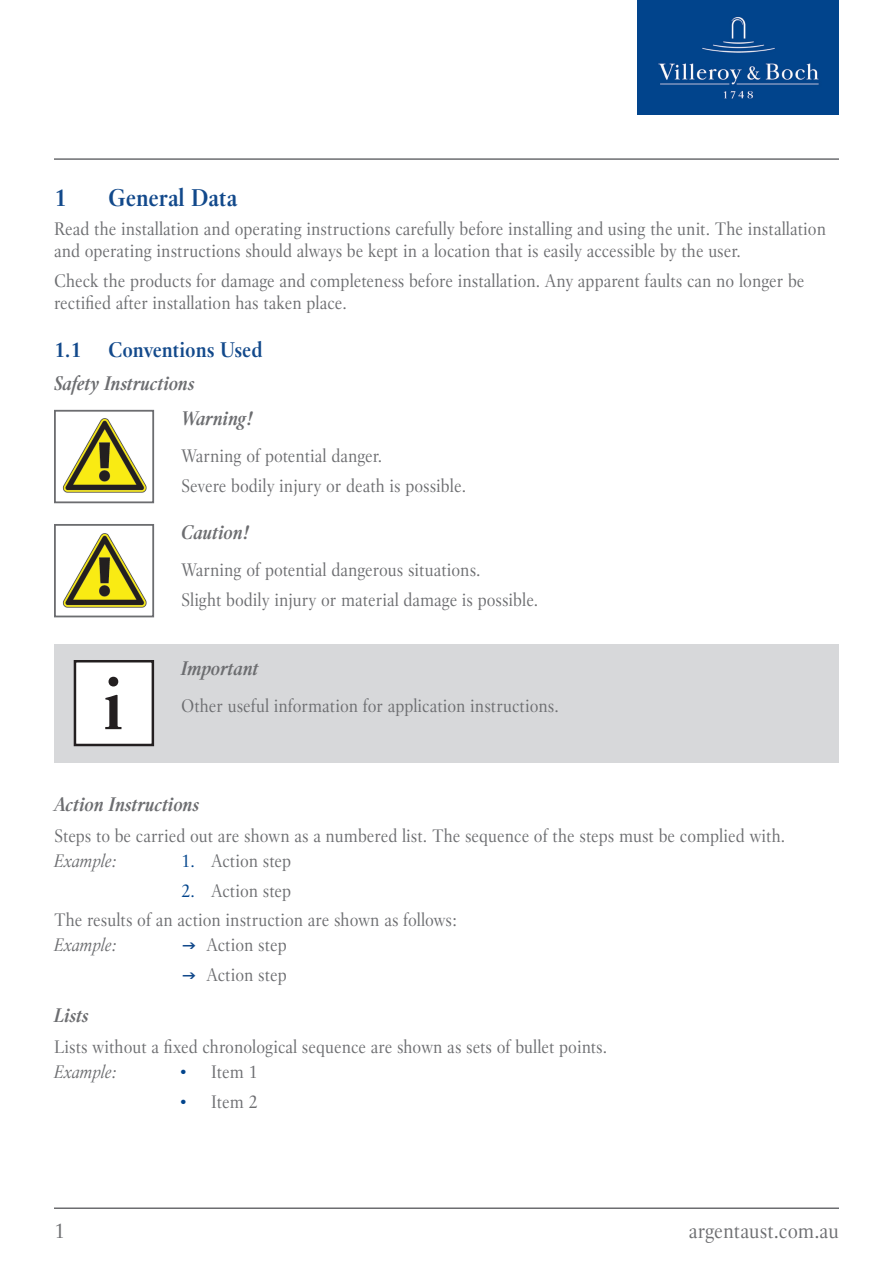
<style>
.page{position:relative;width:893px;height:1263px;background:#fff}
.page>*{position:absolute;margin:0;border:0;box-sizing:border-box;transform-origin:0 0}
.t1{font:700 72.75px "Villeroy Boch";color:#231f20}
.t2{font:700 24px "Villeroy Boch";color:#12498b}
.t3{font:21px "Villeroy Boch";color:#6c6d70}
.t4{font:700 21px "Villeroy Boch";color:#12498b}
.t5{font:italic 700 19.5px "Villeroy Boch";color:#6c6d70}
.t6{font:18px/21.6px "Villeroy Boch";color:#6c6d70}
.t7{font:italic 18px "Villeroy Boch";color:#6c6d70}
.s1{color:#01448c}
.s2{color:#12498b}
</style>
<div class="page">
<div style="left:54px;top:644px;width:785px;height:119px;background:#d7d8da"></div>
<img style="left:637px;top:0;width:202px;height:114px">
<hr style="left:54px;top:1207px;width:785px;height:2px;background:#6c6d70">
<hr style="left:54px;top:158px;width:785px;height:2px;background:#6c6d70">
<img style="left:62px;top:418px;width:85px;height:75px">
<div style="left:54px;top:410px;width:100px;height:93px;border:2px solid #6c6d70"></div>
<img style="left:62px;top:533px;width:85px;height:75px">
<div style="left:54px;top:524px;width:100px;height:93px;border:2px solid #6c6d70"></div>
<div style="left:75px;top:661px;width:78px;height:84px;background:#fff"></div>
<div style="left:74px;top:660px;width:80px;height:86px;border:2px solid #231f20"></div>
<h2 class="t2" style="left:54px;top:182px;width:14px">1</h2>
<h2 class="t2" style="left:108px;top:182px;width:131px">General Data</h2>
<p class="t6" style="left:54px;top:218px;width:774px">Read the installation and operating instructions carefully before installing and using the unit. The installation and operating instructions should always be kept in a location that is easily accessible by the user.</p>
<p class="t6" style="left:54px;top:270px;width:752px">Check the products for damage and completeness before installation. Any apparent faults can no longer be rectified after installation has taken place.</p>
<p class="t4" style="left:54px;top:336px;width:29px">1.1</p>
<p class="t4" style="left:108px;top:336px;width:156px">Conventions Used</p>
<p class="t5" style="left:54px;top:371px;width:142px">Safety Instructions</p>
<p class="t5" style="left:181px;top:406px;width:73px">Warning!</p>
<p class="t6" style="left:181px;top:440px;width:286px;line-height:30.2px">Warning of potential danger.<br>Severe bodily injury or death is possible.</p>
<p class="t5" style="left:181px;top:520px;width:69px">Caution!</p>
<h1 class="t1" style="left:103px;top:658px;width:21px">i</h1>
<p class="t6" style="left:181px;top:555px;width:359px;line-height:30.2px">Warning of potential dangerous situations.<br>Slight bodily injury or material damage is possible.</p>
<p class="t5" style="left:181px;top:656px;width:79px">Important</p>
<p class="t6" style="left:181px;top:695px;width:379px">Other useful information for application instructions.</p>
<p class="t5" style="left:54px;top:792px;width:147px">Action Instructions</p>
<p class="t6" style="left:54px;top:824px;width:733px">Steps to be carried out are shown as a numbered list. The sequence of the steps must be complied with.</p>
<p class="t7" style="left:54px;top:849px;width:63px">Example:</p>
<p class="t6" style="left:181px;top:849px;width:112px"><span class="s1">1.</span> Action step</p>
<p class="t6" style="left:181px;top:880px;width:112px"><span class="s1">2.</span> Action step</p>
<p class="t6" style="left:54px;top:909px;width:404px">The results of an action instruction are shown as follows:</p>
<p class="t7" style="left:54px;top:933px;width:63px">Example:</p>
<p class="t5" style="left:54px;top:1003px;width:36px">Lists</p>
<p class="t6" style="left:181px;top:934px;width:107px"><span class="s2">→</span> Action step</p>
<p class="t6" style="left:181px;top:964px;width:107px"><span class="s2">→</span> Action step</p>
<p class="t6" style="left:54px;top:1036px;width:555px">Lists without a fixed chronological sequence are shown as sets of bullet points.</p>
<p class="t7" style="left:54px;top:1060px;width:63px">Example:</p>
<p class="t3" style="left:54px;top:1217px;width:12px">1</p>
<p class="t6" style="left:181px;top:1061px;width:78px"><span class="s1">•</span> Item 1</p>
<p class="t6" style="left:181px;top:1091px;width:78px"><span class="s1">•</span> Item 2</p>
<p class="t3" style="left:689px;top:1217px;width:152px">argentaust.com.au</p>
</div>
